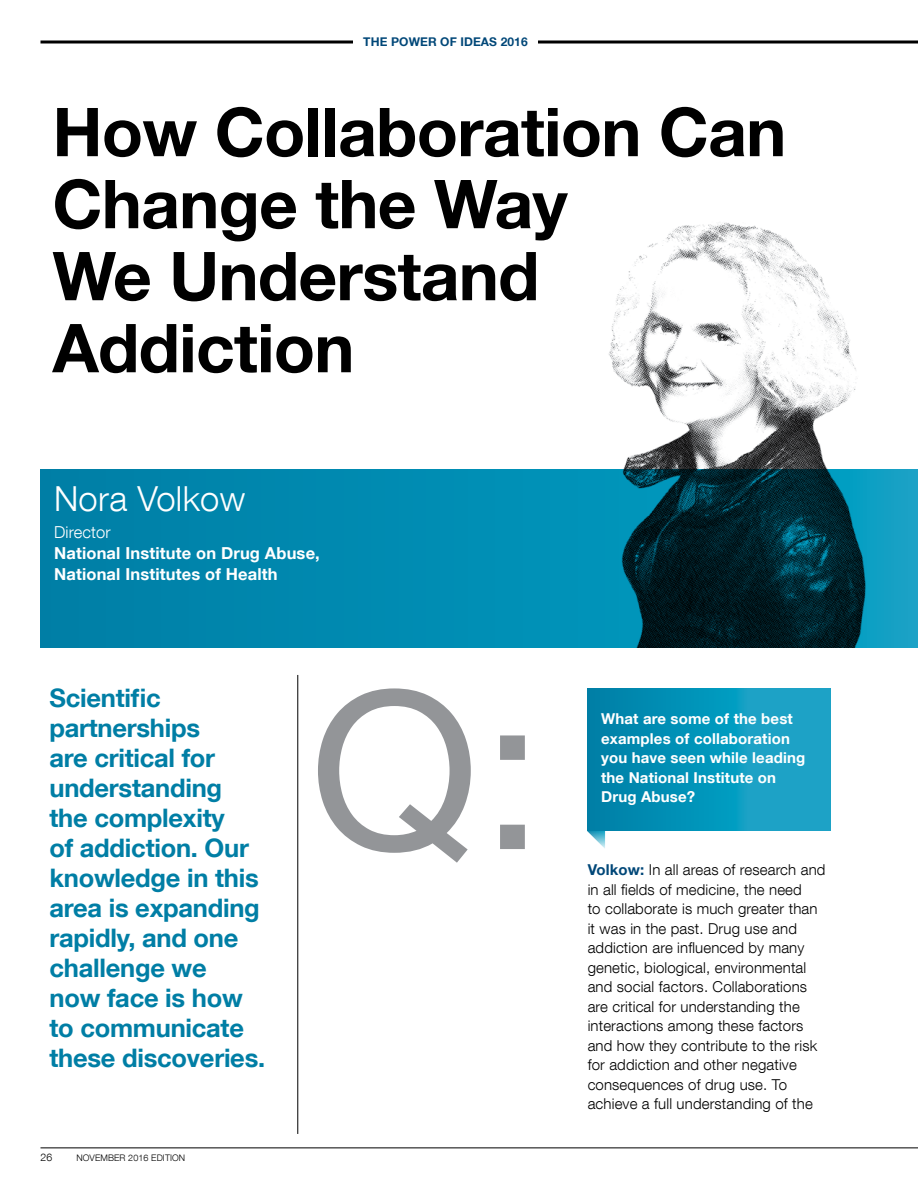
<style>
.page{position:relative;width:918px;height:1188px;background:#fff}
.page>*{position:absolute;margin:0;border:0;box-sizing:border-box;transform-origin:0 0}
.t1{font:700 67.5px/72px "Helvetica Neue LT Com";letter-spacing:-.01em;color:#000}
.t2{font:300 34.5px "Helvetica Neue LT Com";letter-spacing:.01em;color:#fff}
.t3{font:700 25.5px/30px "Helvetica Neue LT Com";letter-spacing:-.01em;color:#007ea5}
.t4{font:700 16.5px/21px "Helvetica Neue LT Com";letter-spacing:.01em;color:#fff}
.t5{font:300 16.5px "Helvetica Neue LT Com";letter-spacing:.01em;color:#fff}
.t6{font:300 15px/19.5px "Helvetica Neue LT Com";letter-spacing:.01em;color:#000}
.t7{font:700 15px/19.5px "Helvetica Neue LT Com";letter-spacing:.01em;color:#fff}
.t8{font:700 12px "Helvetica Neue LT Com";letter-spacing:.01em;color:#004778}
.t9{font:300 10.5px "Helvetica Neue LT Com";color:#000}
.t10{font:300 9px "Helvetica Neue LT Com";letter-spacing:.01em;color:#000}
.s1{font-weight:700;color:#004778}
</style>
<div class="page">
<svg style="left:40px;top:40px;width:878px;height:4px;background:#3f3f3f"></svg>
<div style="left:353px;top:26px;width:185px;height:32px;background:#fff"></div>
<hr style="left:40px;top:1148px;width:878px;height:1px;background:#000">
<img style="left:584px;top:222px;width:294px;height:248px">
<svg style="left:587px;top:688px;width:243px;height:143px;background:#0a95ba"></svg>
<svg style="left:587px;top:831px;width:18px;height:17px"></svg>
<svg style="left:40px;top:470px;width:878px;height:178px;background:#017190"></svg>
<svg style="left:318px;top:688px;width:207px;height:175px"></svg>
<hr style="left:297px;top:675px;width:1px;height:459px;background:#000">
<p class="t8" style="left:363px;top:34px;width:166px">THE POWER OF IDEAS 2016</p>
<h1 class="t1" style="left:52px;top:94px;width:735px">How Collaboration Can<br>Change the Way<br>We Understand<br>Addiction</h1>
<h2 class="t2" style="left:54px;top:477px;width:193px">Nora Volkow</h2>
<p class="t5" style="left:54px;top:522px;width:58px">Director</p>
<p class="t4" style="left:54px;top:542px;width:267px">National Institute on Drug Abuse,<br>National Institutes of Health</p>
<h3 class="t3" style="left:50px;top:682px;width:217px">Scientific partnerships<br>are critical for understanding the complexity<br>of addiction. Our knowledge in this area is expanding rapidly, and one challenge we<br>now face is how to communicate these discoveries.</h3>
<p class="t9" style="left:40px;top:1151px;width:13px">26</p>
<p class="t10" style="left:76px;top:1152px;width:110px">NOVEMBER 2016 EDITION</p>
<p class="t7" style="left:601px;top:709px;width:206px">What are some of the best examples of collaboration you have seen while leading the National Institute on<br>Drug Abuse?</p>
<p class="t6" style="left:588px;top:860px;width:239px"><span class="s1">Volkow:</span> In all areas of research and in all fields of medicine, the need<br>to collaborate is much greater than it was in the past. Drug use and addiction are influenced by many genetic, biological, environmental and social factors. Collaborations are critical for understanding the interactions among these factors and how they contribute to the risk for addiction and other negative consequences of drug use. To achieve a full understanding of the</p>
</div>
